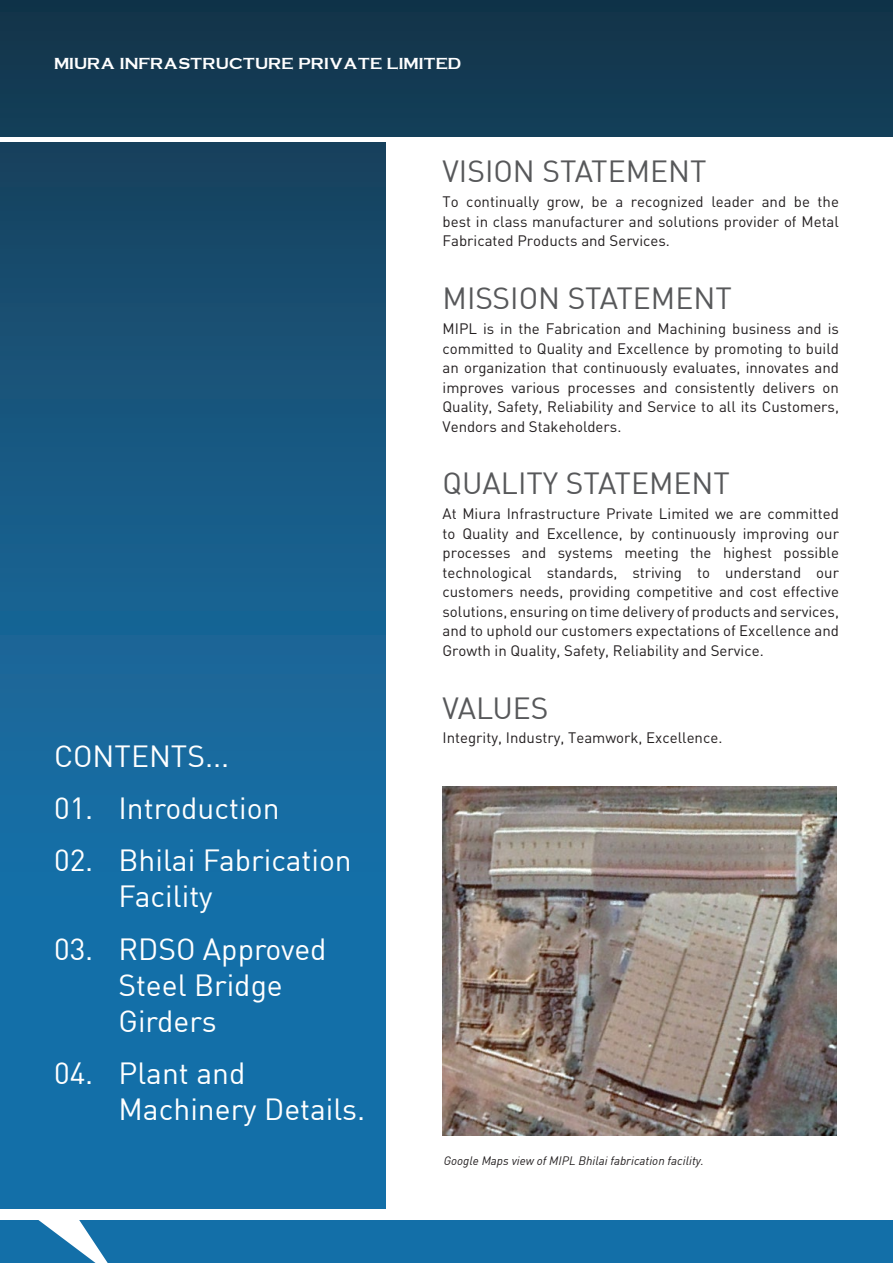
<style>
.page{position:relative;width:893px;height:1263px;background:#fff}
.page>*{position:absolute;margin:0;border:0;box-sizing:border-box;transform-origin:0 0}
.t1{font:30px/36px "DIN";color:#fff}
.t2{font:30px "DIN";color:#57585a}
.t3{font:700 16.5px "Copperplate";color:#fff}
.t4{font:15px/19.5px "DIN Pro";color:#231f20;text-align:justify}
.t5{font:italic 12px "DIN";color:#231f20}
</style>
<div class="page">
<div style="left:0;top:0;width:893px;height:137px;background:#133950"></div>
<div style="left:0;top:1220px;width:893px;height:43px;background:#136fa8"></div>
<svg style="left:38px;top:1220px;width:70px;height:43px"></svg>
<svg style="left:0;top:142px;width:385px;height:1066px;background:#166190"></svg>
<div style="left:62px;top:1224px;width:16px;height:12px;background:#fff"></div>
<img style="left:443px;top:787px;width:393px;height:349px">
<p class="t3" style="left:54px;top:54px;width:409px">MIURA INFRASTRUCTURE PRIVATE LIMITED</p>
<h1 class="t2" style="left:442px;top:153px;width:265px">VISION STATEMENT</h1>
<p class="t4" style="left:442px;top:192px;width:398px">To continually grow, be a recognized leader and be the best in class manufacturer and solutions provider of Metal Fabricated Products and Services.</p>
<h1 class="t1" style="left:54px;top:737px;width:177px">CONTENTS...</h1>
<h1 class="t1" style="left:54px;top:790px;width:227px">01. Introduction</h1>
<h1 class="t1" style="left:118px;top:842px;width:235px;text-indent:-64px">02. Bhilai Fabrication<br>Facility</h1>
<h1 class="t1" style="left:118px;top:930px;width:210px;text-indent:-64px">03. RDSO Approved<br>Steel Bridge<br>Girders</h1>
<h1 class="t1" style="left:118px;top:1054px;width:248px;text-indent:-64px">04. Plant and<br>Machinery Details.</h1>
<h1 class="t2" style="left:442px;top:280px;width:291px">MISSION STATEMENT</h1>
<p class="t4" style="left:442px;top:318px;width:398px">MIPL is in the Fabrication and Machining business and is committed to Quality and Excellence by promoting to build an organization that continuously evaluates, innovates and improves various processes and consistently delivers on Quality, Safety, Reliability and Service to all its Customers, Vendors and Stakeholders.</p>
<h1 class="t2" style="left:442px;top:465px;width:289px">QUALITY STATEMENT</h1>
<p class="t4" style="left:442px;top:503px;width:398px">At Miura Infrastructure Private Limited we are committed to Quality and Excellence, by continuously improving our processes and systems meeting the highest possible technological standards, striving to understand our customers needs, providing competitive and cost effective solutions, ensuring on time delivery of products and services, and to uphold our customers expectations of Excellence and Growth in Quality, Safety, Reliability and Service.</p>
<h1 class="t2" style="left:442px;top:689px;width:108px">VALUES</h1>
<p class="t4" style="left:442px;top:728px;width:281px">Integrity, Industry, Teamwork, Excellence.</p>
<p class="t5" style="left:444px;top:1153px;width:262px">Google Maps view of MIPL Bhilai fabrication facility.</p>
</div>
